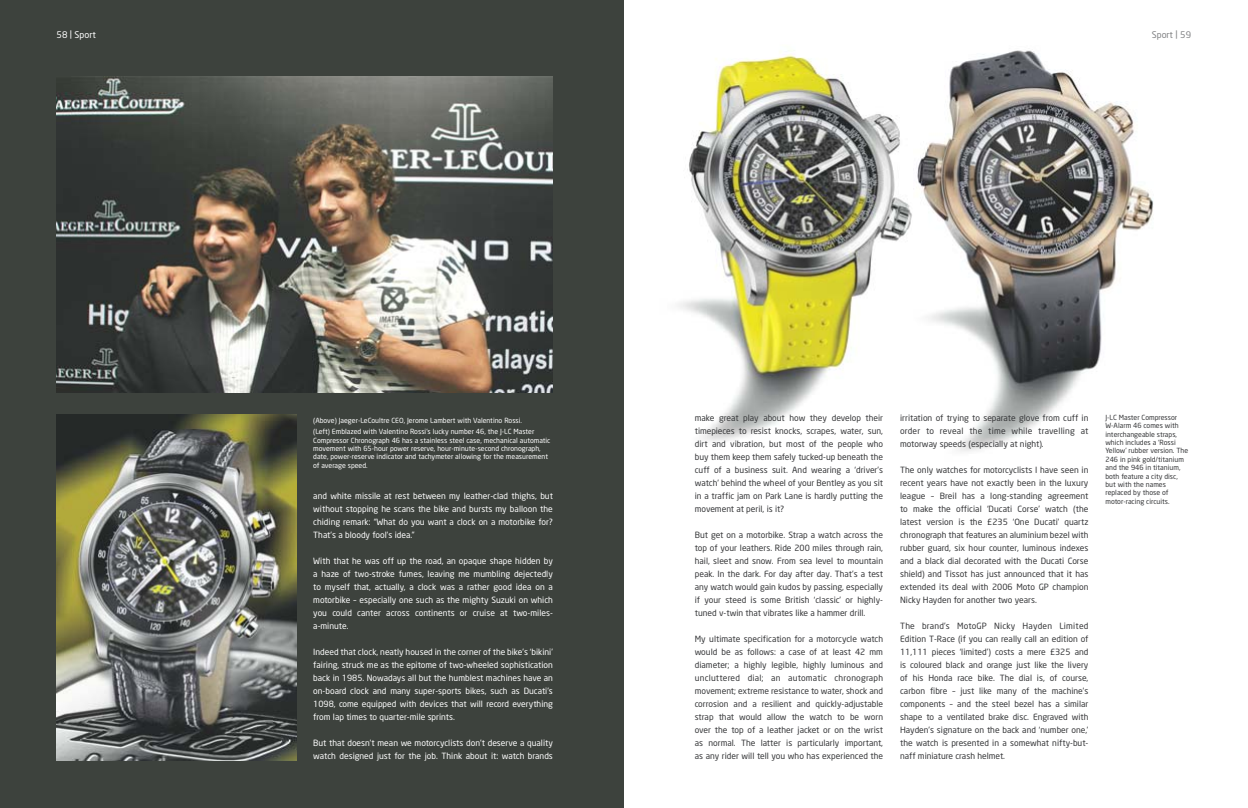
<style>
.page{position:relative;width:1248px;height:808px;background:#fff}
.page>*{position:absolute;margin:0;border:0;box-sizing:border-box;transform-origin:0 0}
.t1{font:9px "Neo Sans";color:#818284}
.t2{font:9px "Neo Sans";color:#fff}
.t3{font:8.5px/13px "Neo Sans";color:#363739;text-align:justify}
.t4{font:8.5px/13px "Neo Sans";color:#fff;text-align:justify}
.t5{font:7px/8.4px "Neo Sans";color:#fff}
.t6{font:7px/8.4px "Neo Sans";color:#363739}
</style>
<div class="page">
<img style="left:678px;top:50px;width:234px;height:391px">
<img style="left:917px;top:50px;width:236px;height:402px">
<div style="left:0;top:0;width:624px;height:808px;background:#3d423d"></div>
<img style="left:57px;top:77px;width:496px;height:315px">
<img style="left:57px;top:414px;width:239px;height:346px">
<p class="t2" style="left:57px;top:31px;width:41px">58 | Sport</p>
<p class="t1" style="left:1151px;top:31px;width:41px">Sport | 59</p>
<p class="t5" style="left:313px;top:415px;width:222px;line-height:11.2px">(Above) Jaeger-LeCoultre CEO, Jerome Lambert with Valentino Rossi. (Left) Emblazed with Valentino Rossi’s lucky number 46, the J-LC Master</p>
<p class="t5" style="left:313px;top:436px;width:239px">Compressor Chronograph 46 has a stainless steel case, mechanical automatic movement with 65-hour power reserve, hour-minute-second chronograph, date, power-reserve indicator and tachymeter allowing for the measurement of average speed.</p>
<p class="t4" style="left:313px;top:490px;width:241px">and white missile at rest between my leather-clad thighs, but without stopping he scans the bike and bursts my balloon the chiding remark: “What do you want a clock on a motorbike for?<br>That’s a bloody fool’s idea.”</p>
<p class="t4" style="left:313px;top:555px;width:241px">With that he was off up the road, an opaque shape hidden by a haze of two-stroke fumes, leaving me mumbling dejectedly to myself that, actually, a clock was a rather good idea on a motorbike – especially one such as the mighty Suzuki on which you could canter across continents or cruise at two-miles&shy;a-minute.</p>
<p class="t4" style="left:313px;top:646px;width:241px">Indeed that clock, neatly housed in the corner of the bike’s ‘bikini’ fairing, struck me as the epitome of two-wheeled sophistication back in 1985. Nowadays all but the humblest machines have an on-board clock and many super-sports bikes, such as Ducati’s 1098, come equipped with devices that will record everything from lap times to quarter-mile sprints.</p>
<p class="t4" style="left:313px;top:737px;width:241px">But that doesn’t mean we motorcyclists don’t deserve a quality watch designed just for the job. Think about it: watch brands</p>
<p class="t3" style="left:694px;top:412px;width:190px">make great play about how they develop their timepieces to resist knocks, scrapes, water, sun, dirt and vibration, but most of the people who buy them keep them safely tucked-up beneath the cuff of a business suit. And wearing a ‘driver’s watch’ behind the wheel of your Bentley as you sit in a traffic jam on Park Lane is hardly putting the movement at peril, is it?</p>
<p class="t3" style="left:694px;top:529px;width:190px">But get on a motorbike. Strap a watch across the top of your leathers. Ride 200 miles through rain, hail, sleet and snow. From sea level to mountain peak. In the dark. For day after day. That’s a test any watch would gain kudos by passing, especially if your steed is some British ‘classic’ or highly&shy;tuned v-twin that vibrates like a hammer drill.</p>
<p class="t3" style="left:694px;top:633px;width:190px">My ultimate specification for a motorcycle watch would be as follows: a case of at least 42 mm diameter; a highly legible, highly luminous and uncluttered dial; an automatic chronograph movement; extreme resistance to water, shock and corrosion and a resilient and quickly-adjustable strap that would allow the watch to be worn over the top of a leather jacket or on the wrist as normal. The latter is particularly important, as any rider will tell you who has experienced the</p>
<p class="t3" style="left:900px;top:412px;width:190px">irritation of trying to separate glove from cuff in order to reveal the time while travelling at motorway speeds (especially at night).</p>
<p class="t3" style="left:900px;top:464px;width:190px">The only watches for motorcyclists I have seen in recent years have not exactly been in the luxury league – Breil has a long-standing agreement to make the official ‘Ducati Corse’ watch (the latest version is the £235 ‘One Ducati’ quartz chronograph that features an aluminium bezel with rubber guard, six hour counter, luminous indexes and a black dial decorated with the Ducati Corse shield) and Tissot has just announced that it has extended its deal with 2006 Moto GP champion Nicky Hayden for another two years.</p>
<p class="t3" style="left:900px;top:620px;width:190px">The brand’s MotoGP Nicky Hayden Limited Edition T-Race (if you can really call an edition of 11,111 pieces ‘limited’) costs a mere £325 and is coloured black and orange just like the livery of his Honda race bike. The dial is, of course, carbon fibre – just like many of the machine’s components – and the steel bezel has a similar shape to a ventilated brake disc. Engraved with Hayden’s signature on the back and ‘number one,’ the watch is presented in a somewhat nifty-but&shy;naff miniature crash helmet.</p>
<p class="t6" style="left:1105px;top:413px;width:84px">J-LC Master Compressor<br>W-Alarm 46 comes with interchangeable straps, which includes a ‘Rossi<br>Yellow’ rubber version. The<br>246 in pink gold/titanium and the 946 in titanium, both feature a city disc, but with the names replaced by those of motor-racing circuits.</p>
</div>
